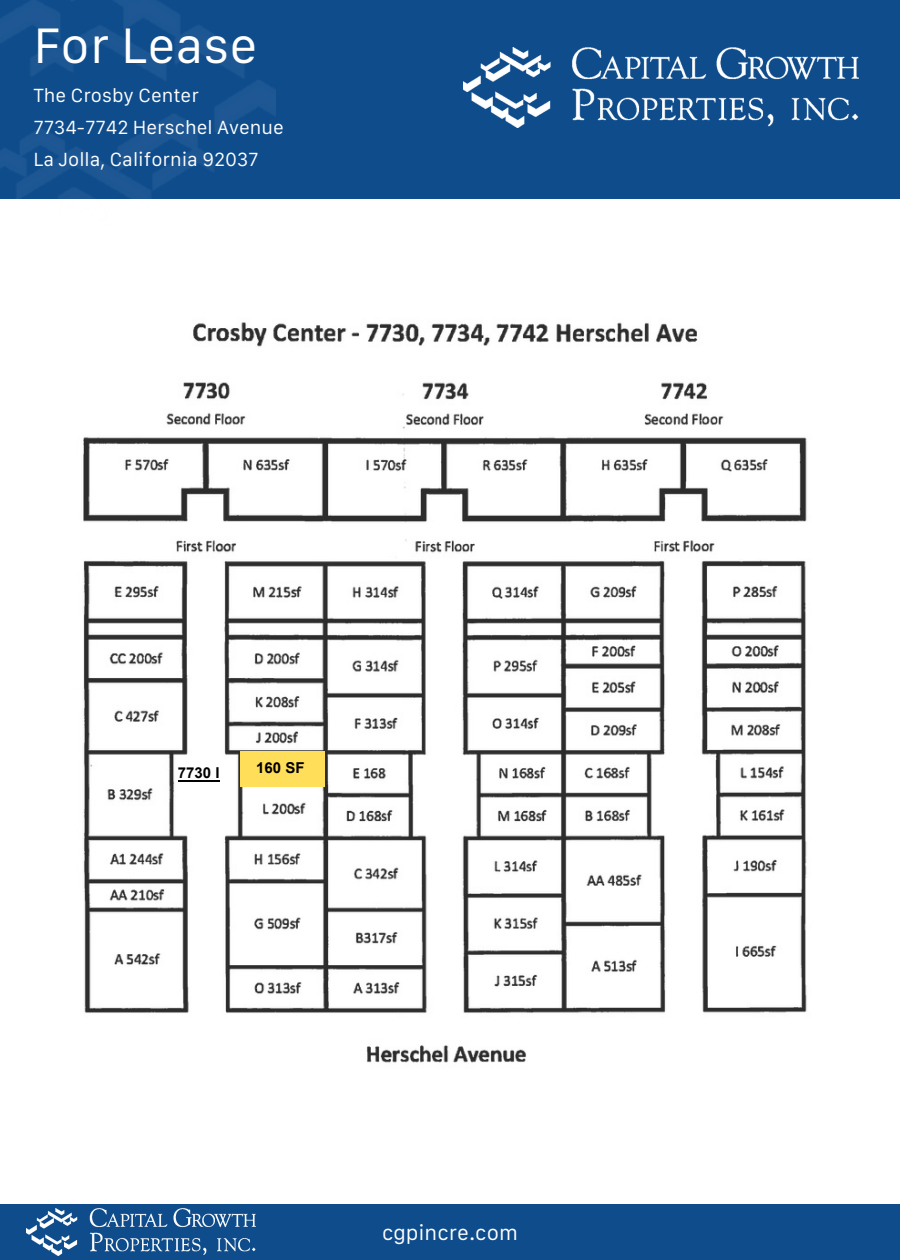
<style>
.page{position:relative;width:900px;height:1260px;background:#fff}
.page>*{position:absolute;margin:0;border:0;box-sizing:border-box;transform-origin:0 0}
.t1{font:47.5px "Galvji";color:#fff}
.t2{font:20px "Galvji";color:#fff}
.t3{font:18.25px/32px "Galvji";color:#fff}
.t4{font:700 15px "Arial";color:#000}
</style>
<div class="page">
<div style="left:0;top:0;width:899px;height:198px;background:#0e4c8c"></div>
<img style="left:463px;top:47px;width:396px;height:81px">
<img style="left:0;top:0;width:276px;height:199px">
<img style="left:83px;top:322px;width:724px;height:741px">
<div style="left:0;top:1204px;width:900px;height:56px;background:#0e4c8c"></div>
<img style="left:27px;top:1209px;width:229px;height:46px">
<div style="left:240px;top:752px;width:84px;height:35px;background:#ffde59"></div>
<hr style="left:178px;top:780px;width:42px;height:2px;background:#000">
<p class="t1" style="left:33px;top:19px;width:226px">For Lease</p>
<p class="t3" style="left:33px;top:80px;width:252px">The Crosby Center<br>7734-7742 Herschel Avenue<br>La Jolla, California 92037</p>
<p class="t4" style="left:178px;top:763px;width:43px">7730 I</p>
<p class="t4" style="left:256px;top:758px;width:50px">160 SF</p>
<p class="t2" style="left:382px;top:1221px;width:137px">cgpincre.com</p>
</div>
